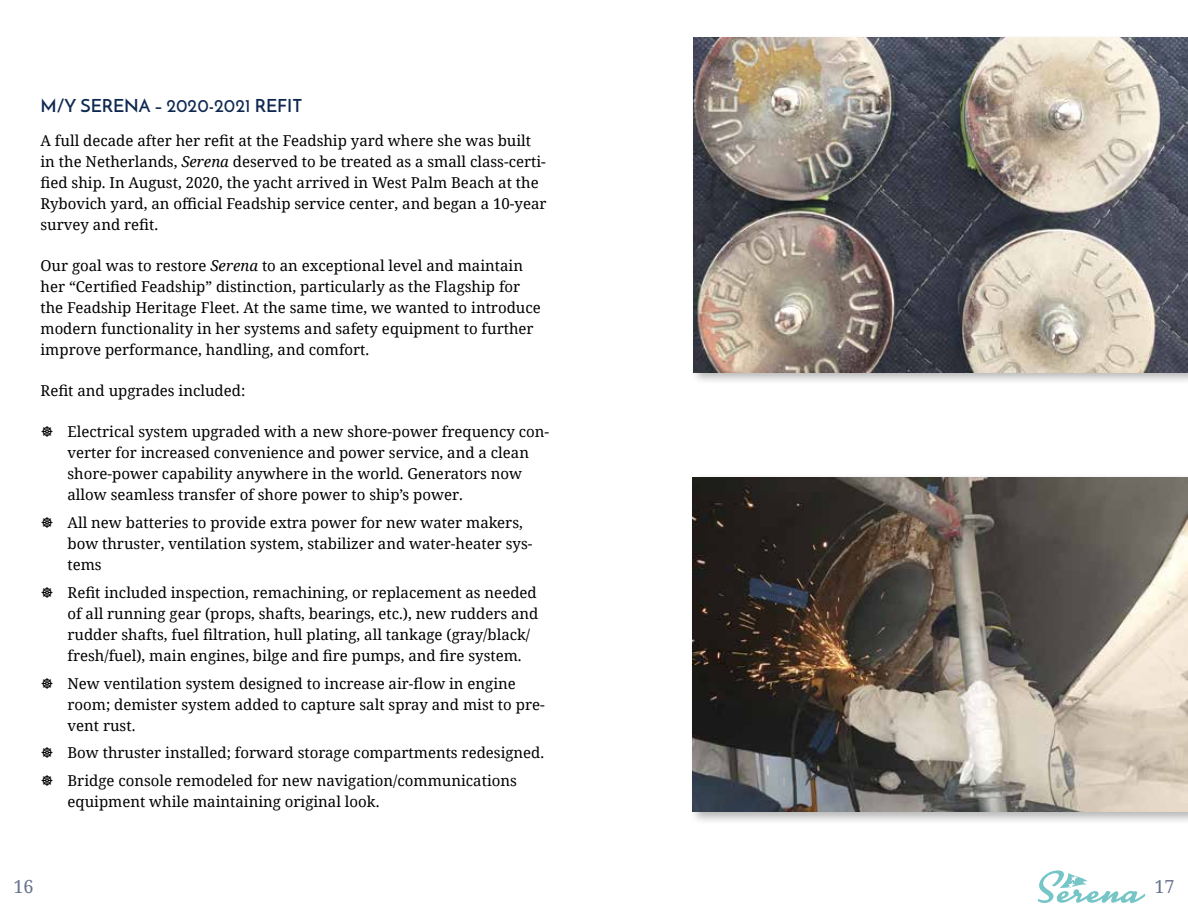
<style>
.page{position:relative;width:1188px;height:918px;background:#fff}
.page>*{position:absolute;margin:0;border:0;box-sizing:border-box;transform-origin:0 0}
.t1{font:18px "Reem Kufi";color:#0e2850}
.t2{font:18px "Noto Serif";color:#67738d}
.t3{font:15px/21px "Noto Serif";color:#000}
.s1{font-style:italic}
</style>
<div class="page">
<svg style="left:1038px;top:870px;width:108px;height:33px"></svg>
<div style="left:690px;top:34px;width:498px;height:352px;background:#000;opacity:.28"></div>
<img style="left:693px;top:38px;width:495px;height:334px">
<div style="left:689px;top:474px;width:499px;height:351px;background:#000;opacity:.28"></div>
<img style="left:693px;top:477px;width:495px;height:335px">
<p class="t1" style="left:40px;top:93px;width:263px">M/Y SERENA – 2020-2021 REFIT</p>
<p class="t3" style="left:40px;top:129px;width:508px">A full decade after her refit at the Feadship yard where she was built in the Netherlands, <span class="s1">Serena</span> deserved to be treated as a small class-certi&shy;fied ship. In August, 2020, the yacht arrived in West Palm Beach at the Rybovich yard, an official Feadship service center, and began a 10-year survey and refit.</p>
<p class="t3" style="left:40px;top:254px;width:502px">Our goal was to restore <span class="s1">Serena</span> to an exceptional level and maintain her “Certified Feadship” distinction, particularly as the Flagship for the Feadship Heritage Fleet. At the same time, we wanted to introduce modern functionality in her systems and safety equipment to further improve performance, handling, and comfort.</p>
<p class="t3" style="left:40px;top:380px;width:206px">Refit and upgrades included:</p>
<p class="t3" style="left:67px;top:421px;width:483px">Electrical system upgraded with a new shore-power frequency con&shy;verter for increased convenience and power service, and a clean shore-power capability anywhere in the world. Generators now allow seamless transfer of shore power to ship’s power.</p>
<p class="t3" style="left:67px;top:512px;width:467px">All new batteries to provide extra power for new water makers, bow thruster, ventilation system, stabilizer and water-heater sys&shy;tems</p>
<p class="t3" style="left:67px;top:581px;width:472px">Refit included inspection, remachining, or replacement as needed of all running gear (props, shafts, bearings, etc.), new rudders and rudder shafts, fuel filtration, hull plating, all tankage (gray/black/ fresh/fuel), main engines, bilge and fire pumps, and fire system.</p>
<p class="t3" style="left:67px;top:672px;width:479px">New ventilation system designed to increase air-flow in engine room; demister system added to capture salt spray and mist to pre&shy;vent rust.</p>
<p class="t3" style="left:67px;top:739px;width:478px;line-height:27.8px">Bow thruster installed; forward storage compartments redesigned.<br>Bridge console remodeled for new navigation/communications</p>
<p class="t3" style="left:67px;top:791px;width:313px">equipment while maintaining original look.</p>
<p class="t2" style="left:14px;top:874px;width:22px">16</p>
<p class="t2" style="left:1154px;top:874px;width:22px">17</p>
</div>
